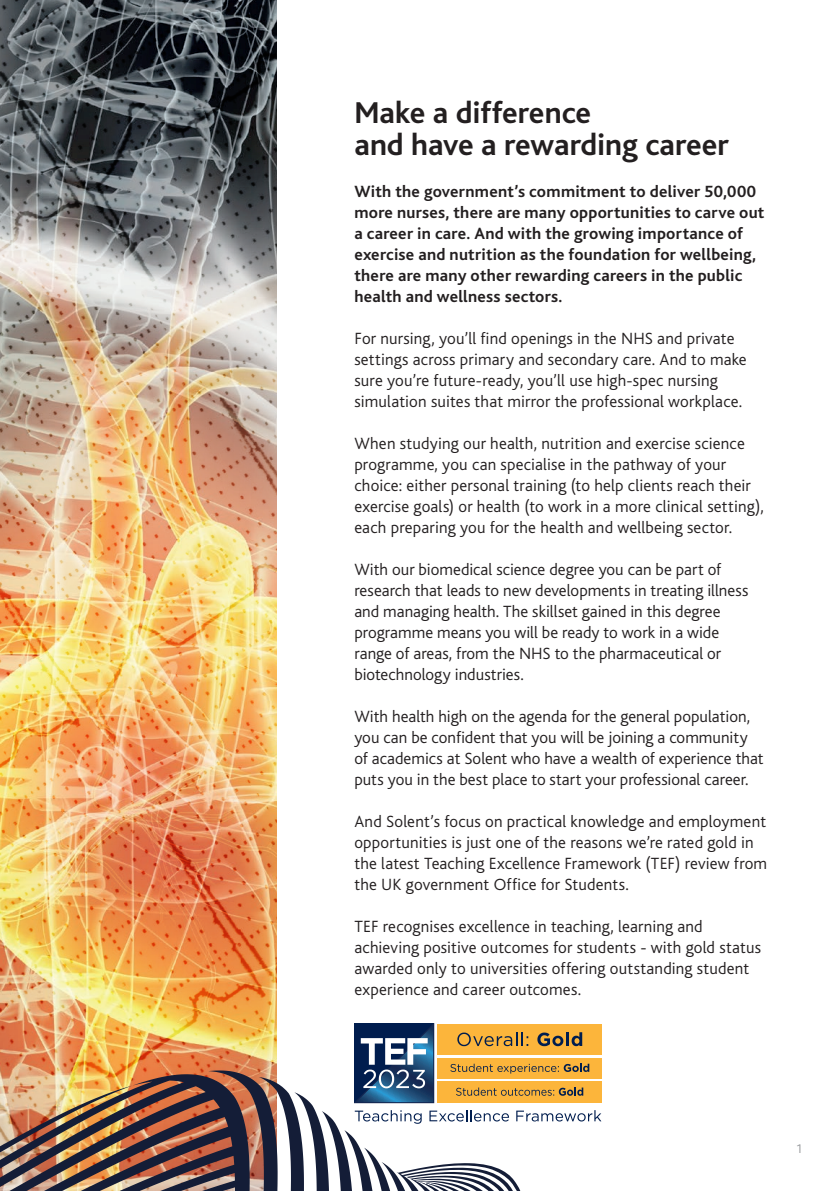
<style>
.page{position:relative;width:840px;height:1191px;background:#fff}
.page>*{position:absolute;margin:0;border:0;box-sizing:border-box;transform-origin:0 0}
.t1{font:700 31.6px/31.6px "Bliss";letter-spacing:-.005em;color:#231f20}
.t2{font:300 17px/21px "Bliss";letter-spacing:.005em;color:#231f20}
.t3{font:700 17px/21px "Bliss";letter-spacing:.015em;color:#231f20}
.t4{font:300 13px "Bliss";color:#939598}
</style>
<div class="page">
<img style="left:1px;top:0;width:275px;height:776px">
<img style="left:0;top:776px;width:551px;height:415px">
<div style="left:437px;top:1023px;width:164px;height:31px;background:#fcb53b"></div>
<svg style="left:457px;top:1032px;width:71px;height:14px"></svg>
<svg style="left:537px;top:1032px;width:26px;height:14px"></svg>
<hr style="left:565px;top:1032px;width:3px;height:14px;background:#001d4e">
<svg style="left:571px;top:1032px;width:11px;height:14px"></svg>
<svg style="left:354px;top:1110px;width:67px;height:13px"></svg>
<svg style="left:429px;top:1110px;width:79px;height:11px"></svg>
<svg style="left:516px;top:1110px;width:85px;height:11px"></svg>
<div style="left:437px;top:1058px;width:164px;height:20px;background:#fcb53b"></div>
<svg style="left:450px;top:1063px;width:139px;height:10px"></svg>
<div style="left:437px;top:1081px;width:164px;height:22px;background:#fcb53b"></div>
<svg style="left:456px;top:1087px;width:127px;height:8px"></svg>
<svg style="left:354px;top:1023px;width:80px;height:80px;background:#3e5f84"></svg>
<h1 class="t1" style="left:354px;top:98px;width:376px">Make a difference<br>and have a rewarding career</h1>
<p class="t3" style="left:354px;top:181px;width:411px">With the government’s commitment to deliver 50,000 more nurses, there are many opportunities to carve out a career in care. And with the growing importance of exercise and nutrition as the foundation for wellbeing, there are many other rewarding careers in the public health and wellness sectors.</p>
<p class="t2" style="left:354px;top:328px;width:393px">For nursing, you’ll find openings in the NHS and private settings across primary and secondary care. And to make sure you’re future-ready, you’ll use high-spec nursing simulation suites that mirror the professional workplace.</p>
<p class="t2" style="left:354px;top:433px;width:410px">When studying our health, nutrition and exercise science programme, you can specialise in the pathway of your choice: either personal training (to help clients reach their exercise goals) or health (to work in a more clinical setting), each preparing you for the health and wellbeing sector.</p>
<p class="t2" style="left:354px;top:559px;width:395px">With our biomedical science degree you can be part of research that leads to new developments in treating illness and managing health. The skillset gained in this degree programme means you will be ready to work in a wide range of areas, from the NHS to the pharmaceutical or biotechnology industries.</p>
<p class="t2" style="left:354px;top:706px;width:410px">With health high on the agenda for the general population, you can be confident that you will be joining a community of academics at Solent who have a wealth of experience that puts you in the best place to start your professional career.</p>
<p class="t2" style="left:354px;top:811px;width:414px">And Solent’s focus on practical knowledge and employment opportunities is just one of the reasons we’re rated gold in the latest Teaching Excellence Framework (TEF) review from the UK government Office for Students.</p>
<p class="t2" style="left:354px;top:916px;width:408px">TEF recognises excellence in teaching, learning and achieving positive outcomes for students - with gold status awarded only to universities offering outstanding student experience and career outcomes.</p>
<p class="t4" style="left:795px;top:1141px;width:8px">1</p>
</div>
